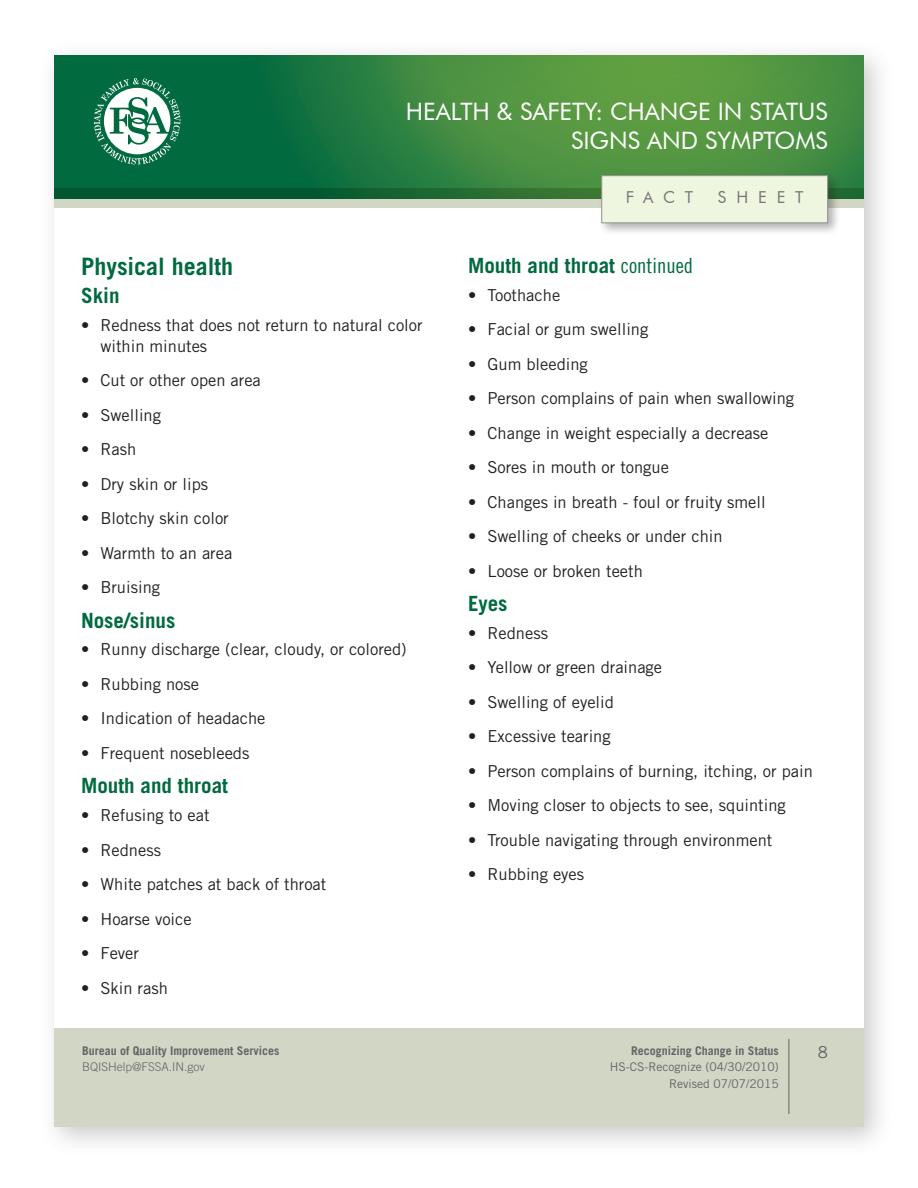
<style>
.page{position:relative;width:918px;height:1188px;background:#fff}
.page>*{position:absolute;margin:0;border:0;box-sizing:border-box;transform-origin:0 0}
.t1{font:24px/28.8px "Futura BT";color:#fff;text-align:right}
.t2{font:700 24px "Trade Gothic";color:#016a3f}
.t3{font:700 21px "Trade Gothic";color:#016a3f}
.t4{font:16.5px/21px "Trade Gothic";color:#231f20}
.t5{font:16.5px "Futura BT";letter-spacing:.6em;color:#797879}
.t6{font:16.5px "Trade Gothic";color:#656568}
.t7{font:700 12px "Trade Gothic";color:#656568}
.t8{font:12px/16.5px "Trade Gothic";color:#656568;text-align:right}
.t9{font:300 12px "Trade Gothic";color:#656568}
.s1{font-family:"Trade Gothic Cond Eighteen";font-weight:400}
</style>
<div class="page">
<div style="left:38px;top:40px;width:856px;height:1116px;background:#656568;opacity:.35"></div>
<div style="left:55px;top:56px;width:809px;height:1071px;background:#fff"></div>
<div style="left:55px;top:1028px;width:809px;height:99px;background:#d2d6c4"></div>
<hr style="left:789px;top:1039px;width:1px;height:75px;background:#656568">
<div style="left:52px;top:56px;width:814px;height:145px;background:#016a3f;opacity:.45"></div>
<svg style="left:94px;top:78px;width:86px;height:86px"></svg>
<svg style="left:55px;top:188px;width:809px;height:19px;background:#63926e"></svg>
<div style="left:598px;top:172px;width:243px;height:64px;background:#231f20;opacity:.35"></div>
<div style="left:602px;top:176px;width:226px;height:47px;background:#eff6e0;border:1px solid #939292"></div>
<h1 class="t1" style="left:406px;top:97px;width:423px">HEALTH &amp; SAFETY: CHANGE IN STATUS<br>SIGNS AND SYMPTOMS</h1>
<h1 class="t2" style="left:81px;top:252px;width:154px">Physical health</h1>
<p class="t3" style="left:81px;top:282px;width:40px">Skin</p>
<p class="t4" style="left:101px;top:314px;width:324px;text-indent:-20px">• Redness that does not return to natural color within minutes</p>
<p class="t4" style="left:81px;top:369px;width:181px">• Cut or other open area</p>
<p class="t4" style="left:81px;top:404px;width:82px">• Swelling</p>
<p class="t4" style="left:81px;top:438px;width:57px">• Rash</p>
<p class="t4" style="left:81px;top:473px;width:129px">• Dry skin or lips</p>
<p class="t4" style="left:81px;top:507px;width:149px">• Blotchy skin color</p>
<p class="t4" style="left:81px;top:542px;width:153px">• Warmth to an area</p>
<p class="t4" style="left:81px;top:576px;width:81px">• Bruising</p>
<p class="t3" style="left:81px;top:607px;width:96px">Nose/sinus</p>
<p class="t4" style="left:81px;top:639px;width:327px">• Runny discharge (clear, cloudy, or colored)</p>
<p class="t4" style="left:81px;top:673px;width:120px">• Rubbing nose</p>
<p class="t4" style="left:81px;top:708px;width:186px">• Indication of headache</p>
<p class="t4" style="left:81px;top:742px;width:170px">• Frequent nosebleeds</p>
<p class="t3" style="left:81px;top:773px;width:149px">Mouth and throat</p>
<p class="t4" style="left:81px;top:804px;width:130px">• Refusing to eat</p>
<p class="t4" style="left:81px;top:839px;width:82px">• Redness</p>
<p class="t4" style="left:81px;top:873px;width:247px">• White patches at back of throat</p>
<p class="t4" style="left:81px;top:908px;width:112px">• Hoarse voice</p>
<p class="t4" style="left:81px;top:942px;width:59px">• Fever</p>
<p class="t4" style="left:81px;top:977px;width:88px">• Skin rash</p>
<p class="t7" style="left:82px;top:1043px;width:199px">Bureau of Quality Improvement Services</p>
<p class="t9" style="left:82px;top:1060px;width:124px">BQISHelp@FSSA.IN.gov</p>
<p class="t5" style="left:626px;top:187px;width:69px">FACT</p>
<p class="t5" style="left:718px;top:187px;width:87px">SHEET</p>
<p class="t3" style="left:468px;top:253px;width:227px">Mouth and throat <span class="s1">continued</span></p>
<p class="t4" style="left:468px;top:284px;width:94px">• Toothache</p>
<p class="t4" style="left:468px;top:319px;width:182px">• Facial or gum swelling</p>
<p class="t4" style="left:468px;top:353px;width:121px">• Gum bleeding</p>
<p class="t4" style="left:468px;top:388px;width:328px">• Person complains of pain when swallowing</p>
<p class="t4" style="left:468px;top:422px;width:302px">• Change in weight especially a decrease</p>
<p class="t4" style="left:468px;top:457px;width:202px">• Sores in mouth or tongue</p>
<p class="t4" style="left:468px;top:491px;width:299px">• Changes in breath - foul or fruity smell</p>
<p class="t4" style="left:468px;top:526px;width:256px">• Swelling of cheeks or under chin</p>
<p class="t4" style="left:468px;top:560px;width:176px">• Loose or broken teeth</p>
<p class="t3" style="left:468px;top:591px;width:41px">Eyes</p>
<p class="t4" style="left:468px;top:622px;width:82px">• Redness</p>
<p class="t4" style="left:468px;top:657px;width:196px">• Yellow or green drainage</p>
<p class="t4" style="left:468px;top:691px;width:148px">• Swelling of eyelid</p>
<p class="t4" style="left:468px;top:726px;width:144px">• Excessive tearing</p>
<p class="t4" style="left:468px;top:760px;width:346px">• Person complains of burning, itching, or pain</p>
<p class="t4" style="left:468px;top:795px;width:319px">• Moving closer to objects to see, squinting</p>
<p class="t4" style="left:468px;top:829px;width:306px">• Trouble navigating through environment</p>
<p class="t4" style="left:468px;top:864px;width:118px">• Rubbing eyes</p>
<p class="t7" style="left:631px;top:1043px;width:149px">Recognizing Change in Status</p>
<p class="t6" style="left:818px;top:1042px;width:12px">8</p>
<p class="t8" style="left:610px;top:1059px;width:170px">HS-CS-Recognize (04/30/2010)<br>Revised 07/07/2015</p>
</div>
